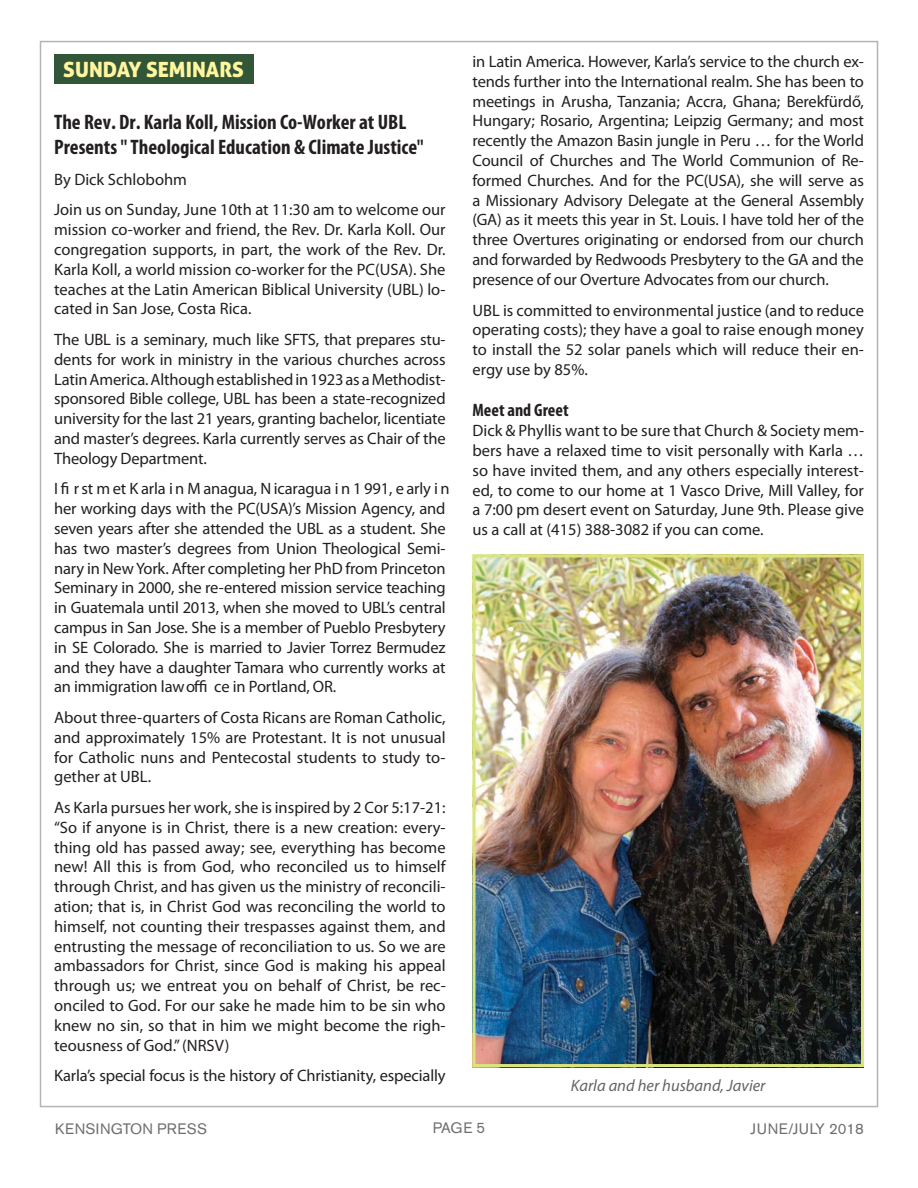
<style>
.page{position:relative;width:918px;height:1188px;background:#fff}
.page>*{position:absolute;margin:0;border:0;box-sizing:border-box;transform-origin:0 0}
.t1{font:700 condensed 21px/25.2px "Myriad Pro";color:#231f20}
.t2{font:21px "Aller Display";color:#fff69f}
.t3{font:700 condensed 18px "Myriad Pro";color:#231f20}
.t4{font:16.5px/19.8px "Myriad Pro";letter-spacing:-.01em;color:#231f20;text-align:justify}
.t5{font:italic 16.5px "Myriad Pro";color:#636466}
.t6{font:15px "Akzidenz Grotesk BE";letter-spacing:.02em;color:#6d6e70}
.t7{font:15px "Akzidenz Grotesk BE";letter-spacing:.04em;color:#6d6e70}
</style>
<div class="page">
<div style="left:54px;top:55px;width:199px;height:29px;background:#325638"></div>
<img style="left:476px;top:558px;width:384px;height:505px">
<div style="left:472px;top:554px;width:392px;height:513px;border:3px solid #d9e47a"></div>
<p class="t2" style="left:63px;top:57px;width:182px">SUNDAY SEMINARS</p>
<p class="t1" style="left:54px;top:111px;width:371px">The Rev. Dr. Karla Koll, Mission Co-Worker at UBL<br>Presents "Theological Education &amp; Climate Justice"</p>
<p class="t4" style="left:54px;top:166px;width:393px;line-height:30.6px">By Dick Schlobohm<br>Join us on Sunday, June 10th at 11:30 am to welcome our</p>
<p class="t4" style="left:54px;top:221px;width:393px">mission co-worker and friend, the Rev. Dr. Karla Koll. Our congregation supports, in part, the work of the Rev. Dr.<br>Karla Koll, a world mission co-worker for the PC(USA). She teaches at the Latin American Biblical University (UBL) lo&shy;cated in San Jose, Costa Rica.</p>
<p class="t4" style="left:54px;top:331px;width:393px">The UBL is a seminary, much like SFTS, that prepares stu&shy;dents for work in ministry in the various churches across Latin America. Althoughestablishedin 1923 as a Methodist&shy;sponsored Bible college, UBL has been a state-recognized university for the last 21 years, granting bachelor, licentiate and master’s degrees. Karla currently serves as Chair of the Theology Department.</p>
<p class="t4" style="left:54px;top:481px;width:397px;text-align:left">I fi r st m et K arla i n M anagua, N icaragua i n 1 991, e arly i n her working days with the PC(USA)’s Mission Agency, and seven years after she attended the UBL as a student. She has two master’s degrees from Union Theological Semi&shy;nary in New York. After completing her PhD from Princeton Seminary in 2000, she re-entered mission service teaching in Guatemala until 2013, when she moved to UBL’s central campus in San Jose. She is a member of Pueblo Presbytery in SE Colorado. She is married to Javier Torrez Bermudez and they have a daughter Tamara who currently works at an immigration law offi ce in Portland, OR.</p>
<p class="t4" style="left:54px;top:709px;width:393px">About three-quarters of Costa Ricans are Roman Catholic, and approximately 15% are Protestant. It is not unusual for Catholic nuns and Pentecostal students to study to&shy;gether at UBL.</p>
<p class="t4" style="left:54px;top:799px;width:393px">As Karla pursues her work, she is inspired by 2 Cor 5:17-21: “So if anyone is in Christ, there is a new creation: every&shy;thing old has passed away; see, everything has become new! All this is from God, who reconciled us to himself through Christ, and has given us the ministry of reconcili&shy;ation; that is, in Christ God was reconciling the world to himself, not counting their trespasses against them, and entrusting the message of reconciliation to us. So we are ambassadors for Christ, since God is making his appeal through us; we entreat you on behalf of Christ, be rec&shy;onciled to God. For our sake he made him to be sin who knew no sin, so that in him we might become the righ&shy;teousness of God.” (NRSV)</p>
<p class="t4" style="left:54px;top:1067px;width:393px">Karla’s special focus is the history of Christianity, especially</p>
<p class="t4" style="left:473px;top:53px;width:393px">in Latin America. However, Karla’s service to the church ex&shy;tends further into the International realm. She has been to meetings in Arusha, Tanzania; Accra, Ghana; Berekfürdő, Hungary; Rosario, Argentina; Leipzig Germany; and most recently the Amazon Basin jungle in Peru … for the World Council of Churches and The World Communion of Re&shy;formed Churches. And for the PC(USA), she will serve as a Missionary Advisory Delegate at the General Assembly (GA) as it meets this year in St. Louis. I have told her of the three Overtures originating or endorsed from our church and forwarded by Redwoods Presbytery to the GA and the presence of our Overture Advocates from our church.</p>
<p class="t4" style="left:473px;top:302px;width:393px">UBL is committed to environmental justice (and to reduce operating costs); they have a goal to raise enough money to install the 52 solar panels which will reduce their en&shy;ergy use by 85%.</p>
<p class="t3" style="left:472px;top:403px;width:98px">Meet and Greet</p>
<p class="t4" style="left:472px;top:422px;width:393px">Dick &amp; Phyllis want to be sure that Church &amp; Society mem&shy;bers have a relaxed time to visit personally with Karla … so have invited them, and any others especially interest&shy;ed, to come to our home at 1 Vasco Drive, Mill Valley, for a 7:00 pm desert event on Saturday, June 9th. Please give us a call at (415) 388-3082 if you can come.</p>
<p class="t5" style="left:571px;top:1079px;width:196px">Karla and her husband, Javier</p>
<p class="t6" style="left:55px;top:1123px;width:153px">KENSINGTON PRESS</p>
<p class="t6" style="left:433px;top:1122px;width:54px">PAGE 5</p>
<p class="t7" style="left:751px;top:1123px;width:115px">JUNE/JULY 2018</p>
</div>
